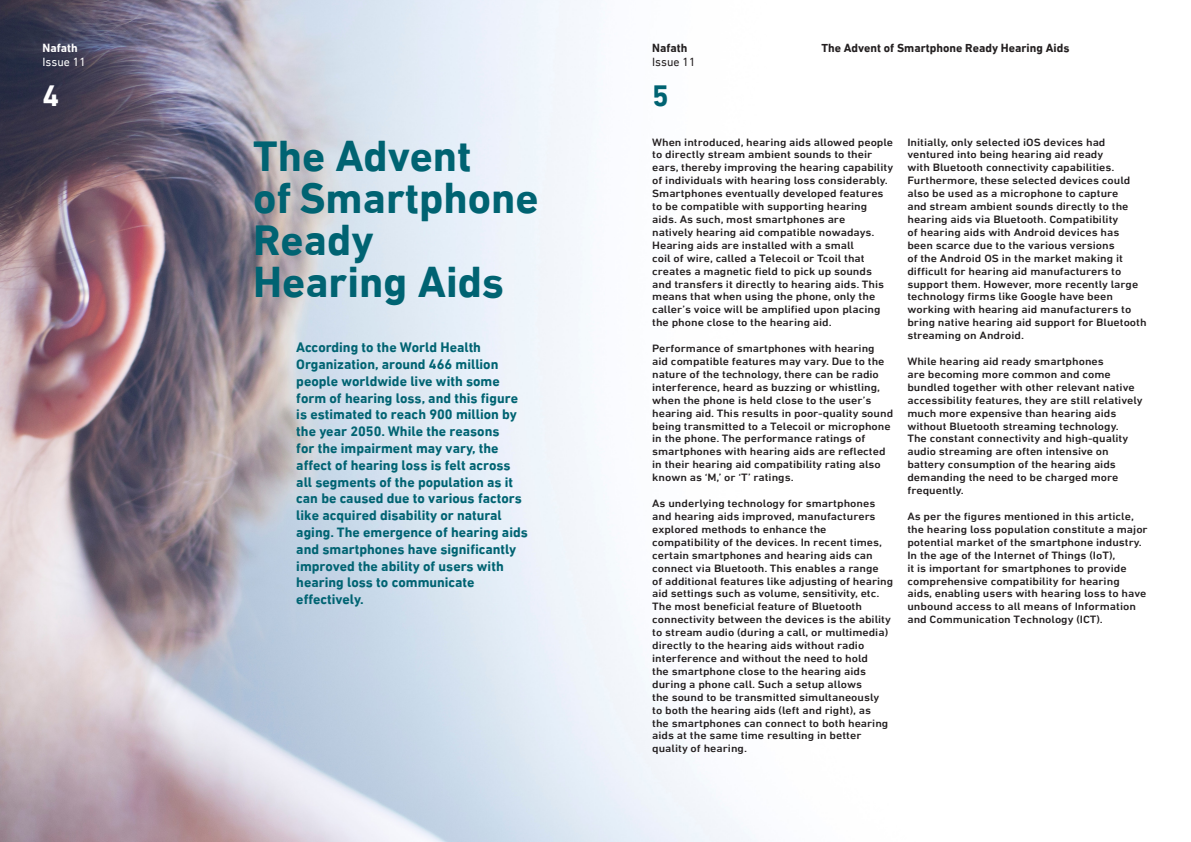
<style>
.page{position:relative;width:1191px;height:842px;background:#fff}
.page>*{position:absolute;margin:0;border:0;box-sizing:border-box;transform-origin:0 0}
.t1{font:700 44px/42px "DIN Next LT Arabic";color:#006372}
.t2{font:700 30px "DIN Next LT Arabic";color:#fff}
.t3{font:700 30px "DIN Next LT Arabic";color:#006372}
.t4{font:700 14px/16.8px "DIN Next LT Arabic";color:#006372}
.t5{font:700 12px "DIN Next LT Arabic";color:#231f20}
.t6{font:12px "DIN Next LT Arabic";color:#fff}
.t7{font:12px "DIN Next LT Arabic";color:#231f20}
.t8{font:700 12px "DIN Next LT Arabic";color:#fff}
.t9{font:500 10.8px/12.9px "DIN Next LT Arabic";color:#231f20;scale:1.12 1}
</style>
<div class="page">
<img style="left:0;top:0;width:757px;height:842px">
<p class="t8" style="left:43px;top:40px;width:37px">Nafath</p>
<p class="t6" style="left:43px;top:55px;width:45px">Issue 11</p>
<p class="t2" style="left:43px;top:78px;width:18px">4</p>
<p class="t1" style="left:253px;top:134px;width:287px">The Advent<br>of Smartphone<br>Ready<br>Hearing Aids</p>
<p class="t4" style="left:296px;top:339px;width:233px">According to the World Health<br>Organization, around 466 million people worldwide live with some form of hearing loss, and this figure is estimated to reach 900 million by the year 2050. While the reasons<br>for the impairment may vary, the affect of hearing loss is felt across all segments of the population as it can be caused due to various factors like acquired disability or natural aging. The emergence of hearing aids and smartphones have significantly improved the ability of users with hearing loss to communicate effectively.</p>
<p class="t5" style="left:652px;top:40px;width:37px">Nafath</p>
<p class="t7" style="left:652px;top:55px;width:45px">Issue 11</p>
<p class="t3" style="left:652px;top:78px;width:18px">5</p>
<p class="t5" style="left:821px;top:40px;width:249px">The Advent of Smartphone Ready Hearing Aids</p>
<p class="t9" style="left:652px;top:135px;width:217px">When introduced, hearing aids allowed people to directly stream ambient sounds to their ears, thereby improving the hearing capability of individuals with hearing loss considerably.<br>Smartphones eventually developed features to be compatible with supporting hearing aids. As such, most smartphones are<br>natively hearing aid compatible nowadays.<br>Hearing aids are installed with a small<br>coil of wire, called a Telecoil or Tcoil that creates a magnetic field to pick up sounds and transfers it directly to hearing aids. This means that when using the phone, only the caller’s voice will be amplified upon placing the phone close to the hearing aid.</p>
<p class="t9" style="left:652px;top:342px;width:217px">Performance of smartphones with hearing aid compatible features may vary. Due to the nature of the technology, there can be radio interference, heard as buzzing or whistling, when the phone is held close to the user’s hearing aid. This results in poor-quality sound being transmitted to a Telecoil or microphone in the phone. The performance ratings of smartphones with hearing aids are reflected in their hearing aid compatibility rating also known as ‘M,’ or ‘T’ ratings.</p>
<p class="t9" style="left:652px;top:497px;width:217px">As underlying technology for smartphones and hearing aids improved, manufacturers explored methods to enhance the compatibility of the devices. In recent times, certain smartphones and hearing aids can connect via Bluetooth. This enables a range<br>of additional features like adjusting of hearing aid settings such as volume, sensitivity, etc.<br>The most beneficial feature of Bluetooth connectivity between the devices is the ability to stream audio (during a call, or multimedia) directly to the hearing aids without radio interference and without the need to hold<br>the smartphone close to the hearing aids during a phone call. Such a setup allows<br>the sound to be transmitted simultaneously<br>to both the hearing aids (left and right), as<br>the smartphones can connect to both hearing aids at the same time resulting in better quality of hearing.</p>
<p class="t9" style="left:907px;top:135px;width:215px">Initially, only selected iOS devices had ventured into being hearing aid ready<br>with Bluetooth connectivity capabilities.<br>Furthermore, these selected devices could also be used as a microphone to capture<br>and stream ambient sounds directly to the hearing aids via Bluetooth. Compatibility<br>of hearing aids with Android devices has been scarce due to the various versions<br>of the Android OS in the market making it difficult for hearing aid manufacturers to support them. However, more recently large technology firms like Google have been working with hearing aid manufacturers to bring native hearing aid support for Bluetooth streaming on Android.</p>
<p class="t9" style="left:907px;top:355px;width:211px">While hearing aid ready smartphones<br>are becoming more common and come bundled together with other relevant native accessibility features, they are still relatively much more expensive than hearing aids without Bluetooth streaming technology.<br>The constant connectivity and high-quality audio streaming are often intensive on battery consumption of the hearing aids demanding the need to be charged more frequently.</p>
<p class="t9" style="left:907px;top:510px;width:216px">As per the figures mentioned in this article, the hearing loss population constitute a major potential market of the smartphone industry.<br>In the age of the Internet of Things (IoT),<br>it is important for smartphones to provide comprehensive compatibility for hearing<br>aids, enabling users with hearing loss to have unbound access to all means of Information and Communication Technology (ICT).</p>
</div>
